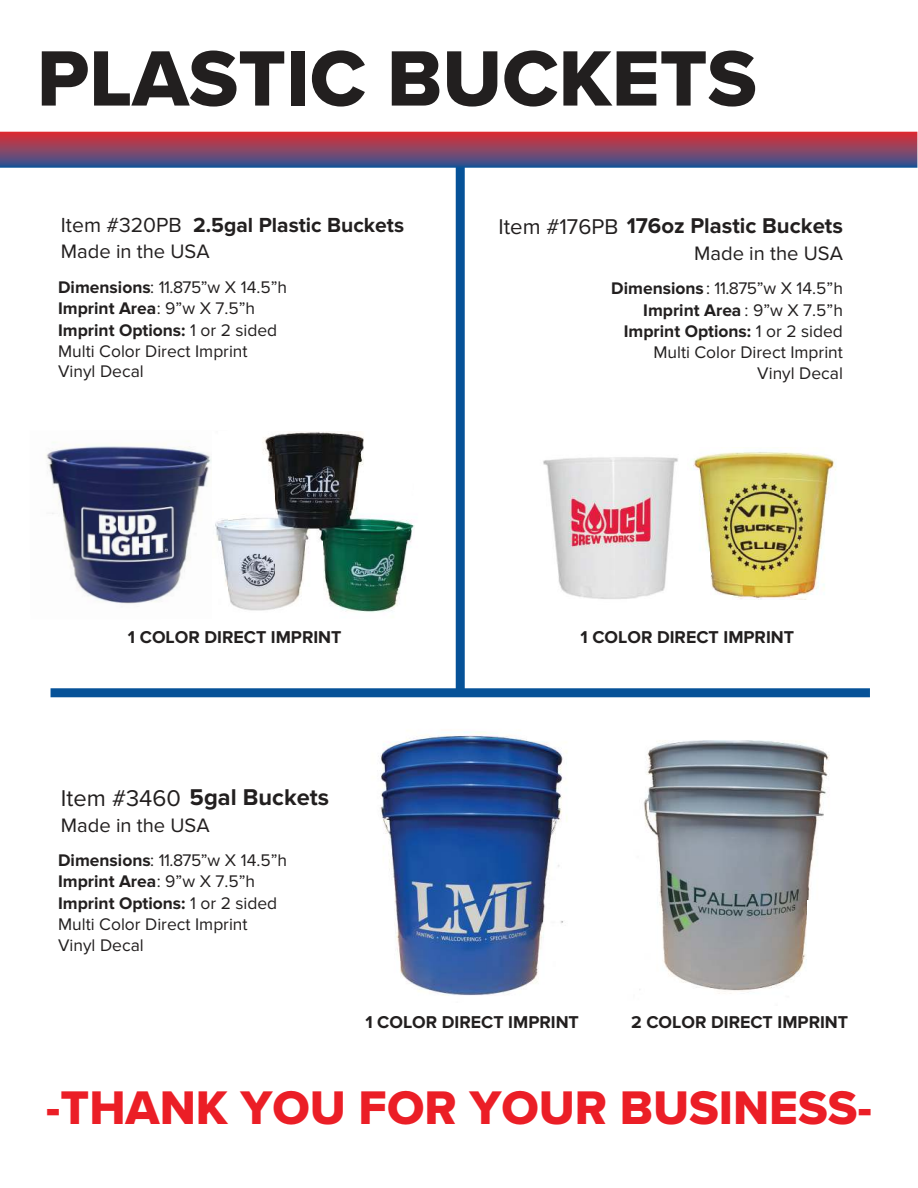
<style>
.page{position:relative;width:918px;height:1188px;background:#fff}
.page>*{position:absolute;margin:0;border:0;box-sizing:border-box;transform-origin:0 0}
.t1{font:81.3px "Proxima Nova Extrabld";color:#221f1f}
.t2{font:48.9px "Proxima Nova Extrabld";color:#eb1e26}
.t3{font:700 23.7px "Proxima Nova";color:#221f1f}
.t4{font:700 22.2px "Proxima Nova";color:#221f1f}
.t5{font:700 21.15px "Proxima Nova";color:#221f1f}
.t6{font:21.15px "Proxima Nova";color:#221f1f}
.t7{font:20.1px "Proxima Nova";color:#221f1f}
.t8{font:700 17.7px "Proxima Nova";color:#221f1f}
.t9{font:17.4px/21.3px "Proxima Nova";color:#221f1f}
.s1{font-weight:400}
.s2{font-weight:700}
</style>
<div class="page">
<img style="left:46px;top:441px;width:166px;height:163px">
<img style="left:543px;top:457px;width:135px;height:142px">
<img style="left:693px;top:452px;width:143px;height:148px">
<img style="left:639px;top:740px;width:191px;height:254px">
<img style="left:380px;top:731px;width:187px;height:265px">
<img style="left:262px;top:432px;width:102px;height:46px">
<img style="left:228px;top:478px;width:187px;height:135px">
<div style="left:414px;top:478px;width:5px;height:19px;background:#fff"></div>
<img style="left:215px;top:519px;width:13px;height:68px">
<div style="left:808px;top:900px;width:18px;height:39px;background:#fff"></div>
<div style="left:302px;top:587px;width:14px;height:22px;background:#fff"></div>
<div style="left:214px;top:481px;width:16px;height:37px;background:#fff"></div>
<img style="left:0;top:132px;width:917px;height:36px">
<div style="left:456px;top:167px;width:9px;height:524px;background:#065298"></div>
<div style="left:51px;top:688px;width:819px;height:9px;background:#065298"></div>
<h1 class="t1" style="left:37px;top:44px;width:721px">PLASTIC BUCKETS</h1>
<p class="t5" style="left:193px;top:216px;width:212px">2.5gal Plastic Buckets</p>
<p class="t6" style="left:61px;top:216px;width:122px">Item #320PB</p>
<p class="t7" style="left:61px;top:243px;width:150px">Made in the USA</p>
<p class="t4" style="left:498px;top:217px;width:346px"><span class="s1">Item #176PB</span> 176oz Plastic Buckets</p>
<p class="t7" style="left:694px;top:245px;width:150px">Made in the USA</p>
<p class="t9" style="left:58px;top:277px;width:231px"><span class="s2">Dimensions</span>: 11.875”w X 14.5”h<br><span class="s2">Imprint Area</span>: 9”w X 7.5”h<br><span class="s2">Imprint Options:</span> 1 or 2 sided<br>Multi Color Direct Imprint<br>Vinyl Decal</p>
<p class="t9" style="left:611px;top:279px;width:233px;text-align:right"><span class="s2">Dimensions</span> : 11.875”w X 14.5”h<br><span class="s2">Imprint Area</span> : 9”w X 7.5”h<br><span class="s2">Imprint Options:</span> 1 or 2 sided<br>Multi Color Direct Imprint<br>Vinyl Decal</p>
<p class="t8" style="left:128px;top:630px;width:215px">1 COLOR DIRECT IMPRINT</p>
<p class="t8" style="left:581px;top:630px;width:215px">1 COLOR DIRECT IMPRINT</p>
<h3 class="t3" style="left:61px;top:788px;width:270px"><span class="s1">Item #3460</span> 5gal Buckets</h3>
<p class="t7" style="left:61px;top:817px;width:150px">Made in the USA</p>
<p class="t9" style="left:58px;top:850px;width:231px"><span class="s2">Dimensions</span>: 11.875”w X 14.5”h<br><span class="s2">Imprint Area</span>: 9”w X 7.5”h<br><span class="s2">Imprint Options:</span> 1 or 2 sided<br>Multi Color Direct Imprint<br>Vinyl Decal</p>
<p class="t8" style="left:365px;top:1015px;width:215px">1 COLOR DIRECT IMPRINT</p>
<p class="t8" style="left:631px;top:1015px;width:218px">2 COLOR DIRECT IMPRINT</p>
<h2 class="t2" style="left:46px;top:1087px;width:828px">-THANK YOU FOR YOUR BUSINESS-</h2>
</div>
